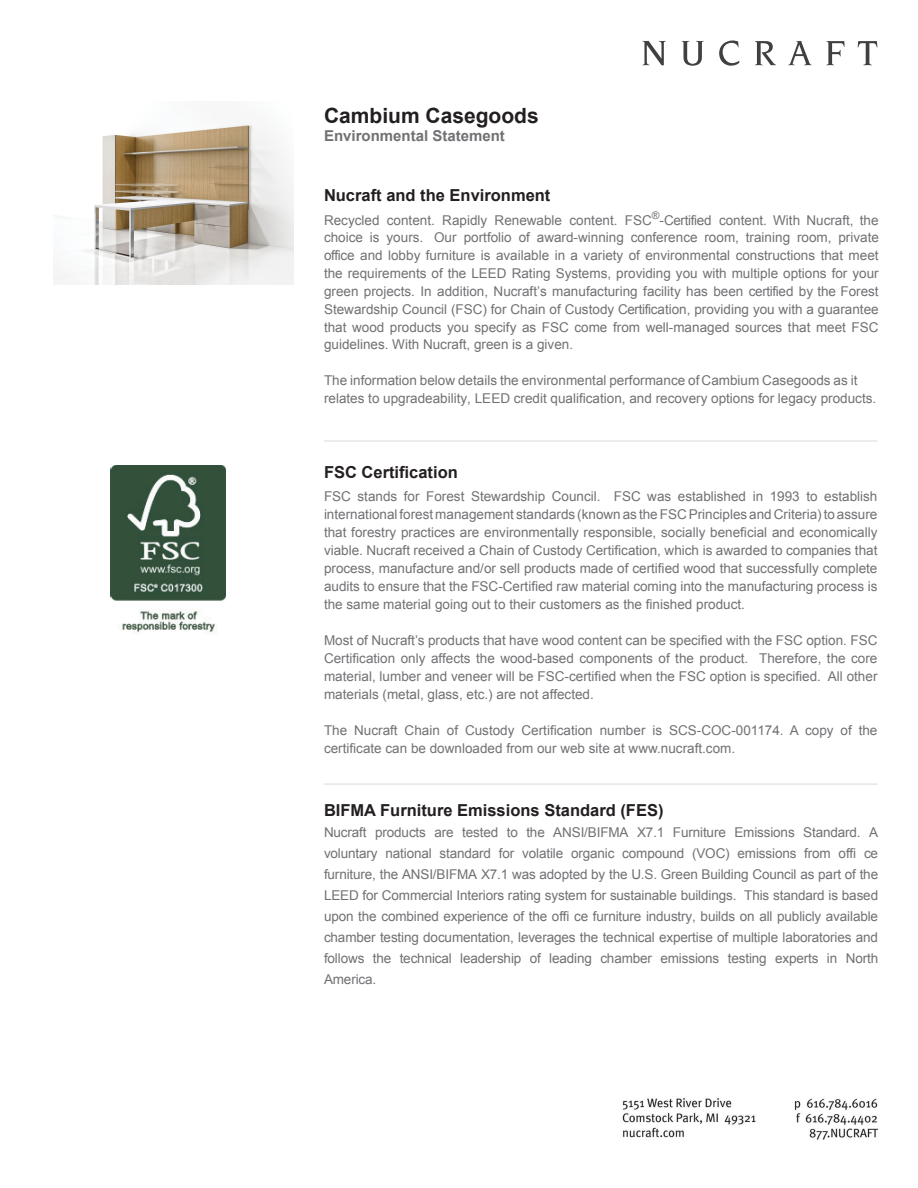
<style>
.page{position:relative;width:918px;height:1188px;background:#fff}
.page>*{position:absolute;margin:0;border:0;box-sizing:border-box;transform-origin:0 0}
.t1{font:700 21px "Arial";color:#231f20}
.t2{font:700 16.5px "Arial";color:#231f20}
.t3{font:700 15px "Arial";color:#717074}
.t4{font:13.5px/18px "Arial";color:#717074;text-align:justify}
.s1{font-style:inherit}
</style>
<div class="page">
<hr style="left:324px;top:440px;width:554px;height:2px;background:#e6e7e9">
<svg style="left:643px;top:41px;width:23px;height:24px"></svg>
<svg style="left:682px;top:41px;width:22px;height:25px"></svg>
<svg style="left:719px;top:40px;width:20px;height:26px"></svg>
<svg style="left:755px;top:41px;width:21px;height:24px"></svg>
<svg style="left:788px;top:41px;width:23px;height:24px"></svg>
<svg style="left:826px;top:41px;width:19px;height:24px"></svg>
<svg style="left:858px;top:41px;width:20px;height:24px"></svg>
<img style="left:622px;top:1098px;width:256px;height:42px">
<hr style="left:324px;top:783px;width:554px;height:2px;background:#e6e7e9">
<img style="left:111px;top:466px;width:115px;height:168px">
<img style="left:54px;top:124px;width:239px;height:160px">
<h1 class="t1" style="left:324px;top:102px;width:216px"><span class="s1">Cambium</span> Casegoods</h1>
<p class="t3" style="left:324px;top:126px;width:182px">Environmental Statement</p>
<p class="t2" style="left:324px;top:184px;width:228px">Nucraft and the Environment</p>
<p class="t4" style="left:324px;top:212px;width:556px">Recycled content. Rapidly Renewable content. FSC<sup>®</sup>-Certified content. With Nucraft, the choice is yours. Our portfolio of award-winning conference room, training room, private office and lobby furniture is available in a variety of environmental constructions that meet the requirements of the LEED Rating Systems, providing you with multiple options for your green projects. In addition, Nucraft’s manufacturing facility has been certified by the Forest Stewardship Council (FSC) for Chain of Custody Certification, providing you with a guarantee that wood products you specify as FSC come from well-managed sources that meet FSC guidelines. With Nucraft, green is a given.</p>
<p class="t4" style="left:324px;top:372px;width:554px">The information below details the environmental performance of <span class="s1">Cambium</span> Casegoods as it relates to upgradeability, LEED credit qualifi<span class="s1">c</span>ation, and recovery options for legacy products.</p>
<p class="t2" style="left:324px;top:462px;width:135px">FSC Certification</p>
<p class="t4" style="left:324px;top:487px;width:555px">FSC stands for Forest Stewardship Council. FSC was established in 1993 to establish international forest management standards (known as the FSC Principles and Criteria) to assure that forestry practices are environmentally responsible, socially beneficial and economically viable. Nucraft received a Chain of Custody Certification, which is awarded to companies that process, manufacture and/or sell products made of certified wood that successfully complete audits to ensure that the FSC-Certified raw material coming into the manufacturing process is the same material going out to their customers as the finished product.</p>
<p class="t4" style="left:324px;top:631px;width:555px">Most of Nucraft’s products that have wood content can be specified with the FSC option. FSC Certification only affects the wood-based components of the product. Therefore, the core material, lumber and veneer will be FSC-certified when the FSC option is specified. All other materials (metal, glass, etc.) are not affected.</p>
<p class="t4" style="left:324px;top:721px;width:555px">The Nucraft Chain of Custody Certification number is SCS-COC-001174. A copy of the certificate can be downloaded from our web site at www.nucraft.com.</p>
<p class="t2" style="left:324px;top:800px;width:341px">BIFMA Furniture Emissions Standard (FES)</p>
<p class="t4" style="left:324px;top:822px;width:556px;line-height:21px">Nucraft products are tested to the ANSI/BIFMA X7.1 Furniture Emissions Standard. A voluntary national standard for volatile organic compound (VOC) emissions from offi ce furniture, the ANSI/BIFMA X7.1 was adopted by the U.S. Green Building Council as part of the LEED for Commercial Interiors rating system for sustainable buildings. This standard is based upon the combined experience of the offi ce furniture industry, builds on all publicly available chamber testing documentation, leverages the technical expertise of multiple laboratories and follows the technical leadership of leading chamber emissions testing experts in North America.</p>
</div>
